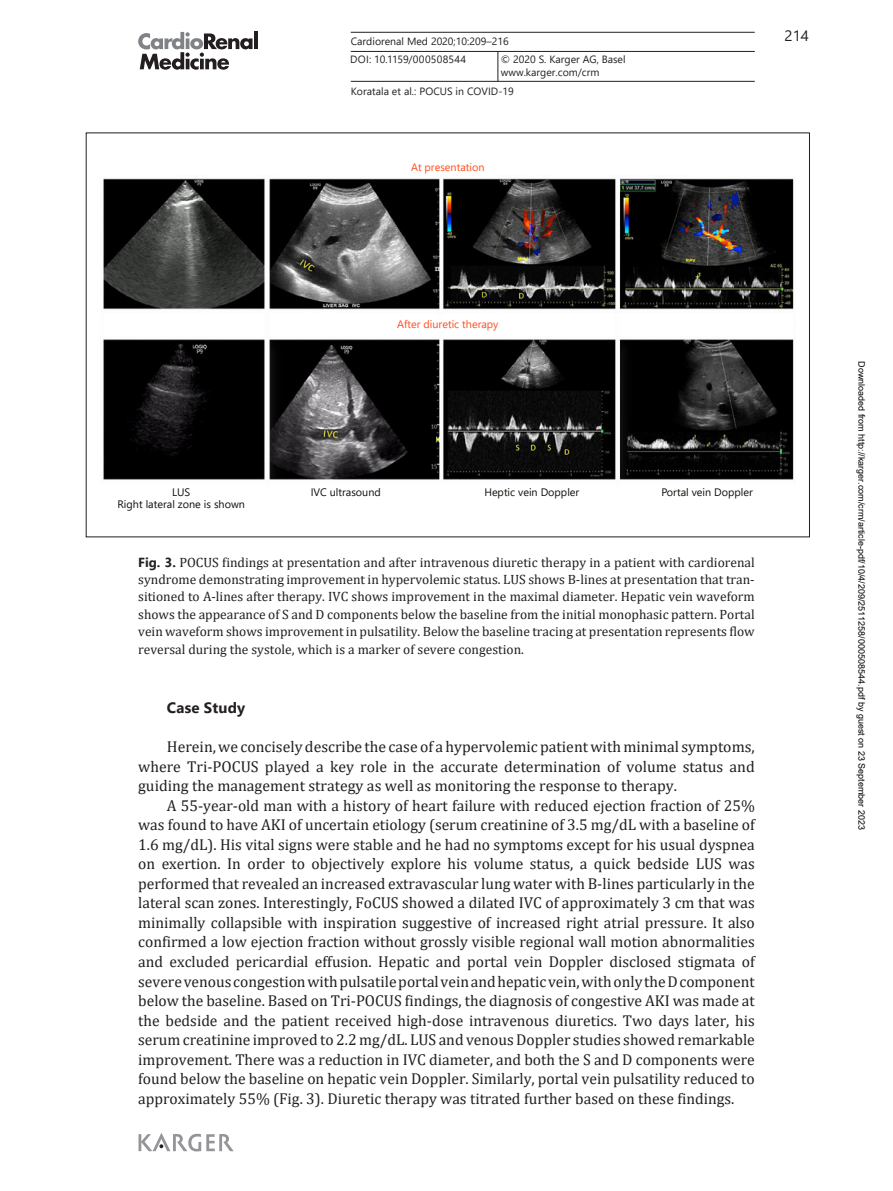
<style>
.page{position:relative;width:893px;height:1191px;background:#fff}
.page>*{position:absolute;margin:0;border:0;box-sizing:border-box;transform-origin:0 0}
.t1{font:15.75px/19.5px "Cambria";color:#231f20;text-align:justify}
.t2{font:700 15px "Segoe UI";letter-spacing:.015em;color:#231f20}
.t3{font:15px "Segoe UI";color:#231f20}
.t4{font:13.5px/17.4px "Cambria";color:#231f20;text-align:justify}
.t5{font:10.8px/12.3px "Segoe UI";color:#0e0e09;text-align:center}
.t6{font:10.8px "Segoe UI";color:#ff4c1c}
.t7{font:10.5px "Segoe UI";color:#231f20}
.t8{font:10.5px "Segoe UI";letter-spacing:.02em;color:#231f20}
.t9{font:9px "Arial";color:#000}
.s1{font-family:"Segoe UI";font-weight:700;font-size:13.2px}
</style>
<div class="page">
<hr style="left:254px;top:32px;width:4px;height:17px;background:#231f20">
<svg style="left:138px;top:32px;width:115px;height:38px"></svg>
<hr style="left:351px;top:51px;width:404px;height:1px;background:#231f20">
<hr style="left:351px;top:81px;width:404px;height:1px;background:#231f20">
<hr style="left:497px;top:51px;width:1px;height:30px;background:#231f20">
<hr style="left:351px;top:32px;width:404px;height:1px;background:#231f20">
<svg style="left:139px;top:1133px;width:95px;height:18px"></svg>
<img style="left:103px;top:178px;width:691px;height:302px">
<p class="t7" style="left:351px;top:31px;width:159px">Cardiorenal Med 2020;10:209–216</p>
<p class="t8" style="left:350px;top:49px;width:117px">DOI: 10.1159/000508544</p>
<p class="t7" style="left:501px;top:49px;width:126px">© 2020 S. Karger AG, Basel</p>
<p class="t7" style="left:501px;top:62px;width:100px">www.karger.com/crm</p>
<p class="t7" style="left:351px;top:81px;width:165px">Koratala et al.: POCUS in COVID-19</p>
<p class="t6" style="left:411px;top:157px;width:75px">At presentation</p>
<p class="t3" style="left:785px;top:22px;width:26px">214</p>
<p class="t6" style="left:397px;top:314px;width:103px">After diuretic therapy</p>
<p class="t5" style="left:118px;top:485px;width:129px">LUS<br>Right lateral zone is shown</p>
<p class="t5" style="left:311px;top:485px;width:72px">IVC ultrasound</p>
<p class="t5" style="left:484px;top:485px;width:97px">Heptic vein Doppler</p>
<p class="t5" style="left:661px;top:485px;width:93px">Portal vein Doppler</p>
<p class="t4" style="left:138px;top:553px;width:618px"><span class="s1">Fig. 3.</span> POCUS findings at presentation and after intravenous diuretic therapy in a patient with cardiorenal syndrome demonstrating improvement in hypervolemic status. LUS shows B-lines at presentation that tran&shy;sitioned to A-lines after therapy. IVC shows improvement in the maximal diameter. Hepatic vein waveform shows the appearance of S and D components below the baseline from the initial monophasic pattern. Portal vein waveform shows improvement in pulsatility. Below the baseline tracing at presentation represents flow reversal during the systole, which is a marker of severe congestion.</p>
<p class="t2" style="left:167px;top:693px;width:80px">Case Study</p>
<p class="t1" style="left:138px;top:736px;width:618px;text-indent:29px">Herein, we concisely describe the case of a hypervolemic patient with minimal symptoms, where Tri-POCUS played a key role in the accurate determination of volume status and guiding the management strategy as well as monitoring the response to therapy.</p>
<p class="t1" style="left:138px;top:795px;width:618px;text-indent:29px">A 55-year-old man with a history of heart failure with reduced ejection fraction of 25% was found to have AKI of uncertain etiology (serum creatinine of 3.5 mg/dL with a baseline of 1.6 mg/dL). His vital signs were stable and he had no symptoms except for his usual dyspnea on exertion. In order to objectively explore his volume status, a quick bedside LUS was performed that revealed an increased extravascular lung water with B-lines particularly in the lateral scan zones. Interestingly, FoCUS showed a dilated IVC of approximately 3 cm that was minimally collapsible with inspiration suggestive of increased right atrial pressure. It also confirmed a low ejection fraction without grossly visible regional wall motion abnormalities and excluded pericardial effusion. Hepatic and portal vein Doppler disclosed stigmata of severe venous congestion with pulsatile portal vein and hepatic vein, with only the D component below the baseline. Based on Tri-POCUS findings, the diagnosis of congestive AKI was made at the bedside and the patient received high-dose intravenous diuretics. Two days later, his serum creatinine improved to 2.2 mg/dL. LUS and venous Doppler studies showed remarkable improvement. There was a reduction in IVC diameter, and both the S and D components were found below the baseline on hepatic vein Doppler. Similarly, portal vein pulsatility reduced to approximately 55% (Fig. 3). Diuretic therapy was titrated further based on these findings.</p>
<p class="t9" style="left:865px;top:361px;width:469px;rotate:90deg">Downloaded from http://karger.com/crm/article-pdf/10/4/209/2511258/000508544.pdf by guest on 23 September 2023</p>
</div>
